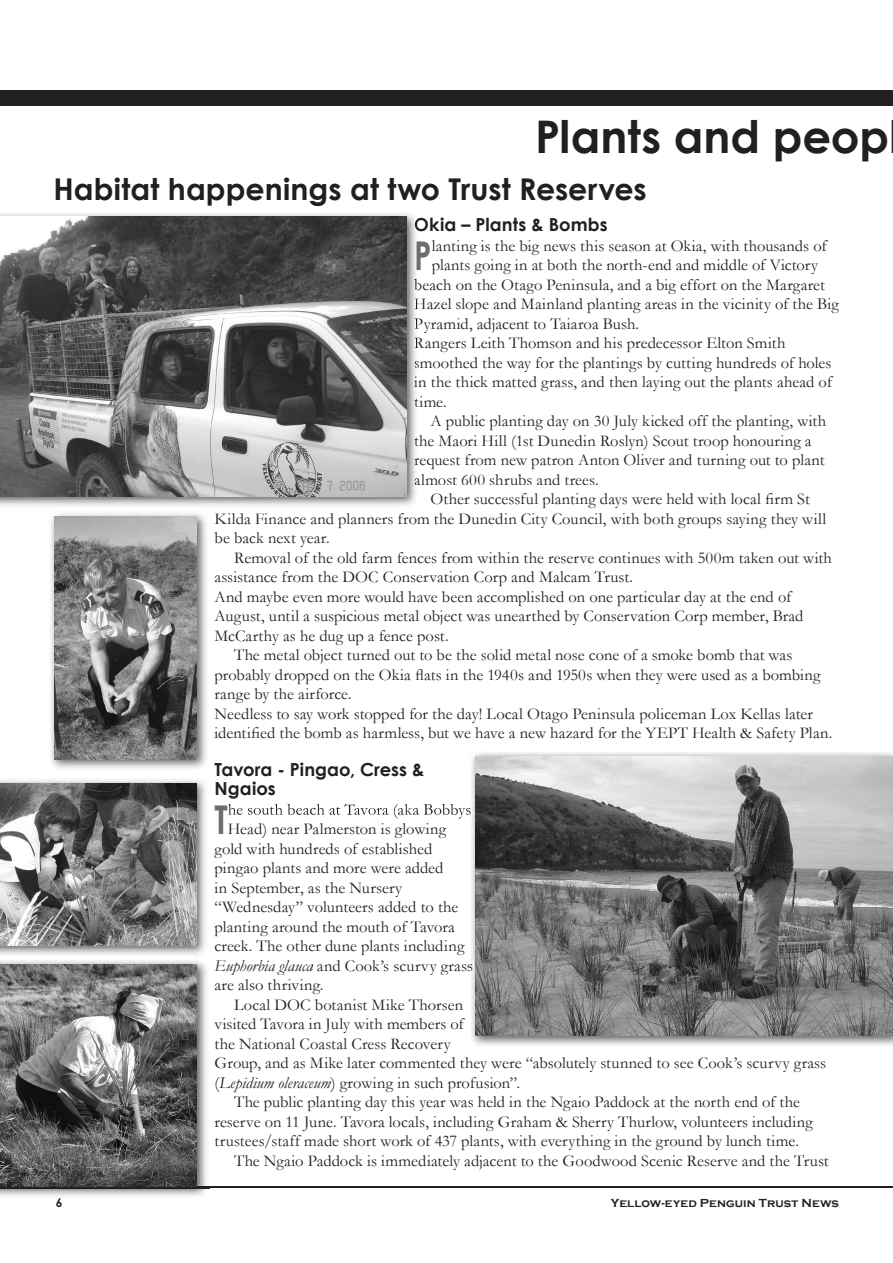
<style>
.page{position:relative;width:893px;height:1263px;background:#fff}
.page>*{position:absolute;margin:0;border:0;box-sizing:border-box;transform-origin:0 0}
.t1{font:700 45px "Century Gothic";color:#231f20}
.t2{font:700 39.6px "Century Gothic";color:#6c6d70;scale:.8 1}
.t3{font:700 30px "Century Gothic";letter-spacing:.005em;color:#231f20}
.t4{font:700 18px/19.5px "Century Gothic";letter-spacing:.005em;color:#231f20}
.t5{font:16.5px/19.5px "Garamond";letter-spacing:.005em;color:#231f20}
.t6{font:700 12px "Copperplate Gothic";letter-spacing:.01em;color:#231f20}
.t7{font:700 12px "Century Gothic";color:#231f20}
.s1{font-style:italic}
</style>
<div class="page">
<hr style="left:210px;top:1187px;width:683px;height:1px;background:#231f20">
<svg style="left:228px;top:804px;width:242px;height:15px"></svg>
<img style="left:471px;top:752px;width:422px;height:294px">
<img style="left:470px;top:960px;width:3px;height:15px">
<img style="left:475px;top:756px;width:418px;height:279px">
<img style="left:51px;top:513px;width:156px;height:256px">
<img style="left:54px;top:516px;width:143px;height:243px">
<img style="left:0;top:213px;width:417px;height:293px">
<svg style="left:415px;top:218px;width:2px;height:13px"></svg>
<img style="left:414px;top:279px;width:3px;height:15px">
<img style="left:414px;top:298px;width:3px;height:15px">
<img style="left:414px;top:318px;width:3px;height:15px">
<img style="left:414px;top:337px;width:3px;height:15px">
<svg style="left:415px;top:357px;width:2px;height:15px"></svg>
<img style="left:414px;top:376px;width:3px;height:15px">
<svg style="left:414px;top:396px;width:3px;height:11px"></svg>
<img style="left:414px;top:435px;width:3px;height:15px">
<img style="left:414px;top:454px;width:3px;height:15px">
<svg style="left:414px;top:474px;width:3px;height:11px"></svg>
<img style="left:0;top:216px;width:406px;height:280px">
<div style="left:0;top:90px;width:893px;height:15px;background:#231f20"></div>
<img style="left:0;top:779px;width:206px;height:177px">
<img style="left:0;top:783px;width:197px;height:162px">
<img style="left:0;top:960px;width:210px;height:236px">
<img style="left:0;top:1187px;width:210px;height:1px">
<img style="left:0;top:964px;width:197px;height:222px">
<h1 class="t1" style="left:535px;top:108px;width:356px">Plants and peop</h1>
<h3 class="t3" style="left:53px;top:170px;width:595px">Habitat happenings at two Trust Reserves</h3>
<p class="t4" style="left:414px;top:214px;width:195px">Okia – Plants &amp; Bombs</p>
<h2 class="t2" style="left:414px;top:231px;width:24px">P</h2>
<p class="t5" style="left:432px;top:235px;width:397px">lanting is the big news this season at Okia, with thousands of</p>
<p class="t5" style="left:432px;top:255px;width:388px">plants going in at both the north-end and middle of Victory</p>
<p class="t5" style="left:414px;top:274px;width:412px">beach on the Otago Peninsula, and a big effort on the Margaret</p>
<p class="t5" style="left:414px;top:294px;width:426px">Hazel slope and Mainland planting areas in the vicinity of the Big</p>
<p class="t5" style="left:414px;top:313px;width:227px">Pyramid, adjacent to Taiaroa Bush.</p>
<p class="t5" style="left:414px;top:333px;width:373px">Rangers Leith Thomson and his predecessor Elton Smith</p>
<p class="t5" style="left:414px;top:352px;width:419px">smoothed the way for the plantings by cutting hundreds of holes</p>
<p class="t5" style="left:414px;top:372px;width:420px">in the thick matted grass, and then laying out the plants ahead of</p>
<p class="t5" style="left:414px;top:391px;width:34px">time.</p>
<p class="t5" style="left:431px;top:411px;width:397px">A public planting day on 30 July kicked off the planting, with</p>
<p class="t5" style="left:414px;top:430px;width:399px">the Maori Hill (1st Dunedin Roslyn) Scout troop honouring a</p>
<p class="t5" style="left:414px;top:450px;width:412px">request from new patron Anton Oliver and turning out to plant</p>
<p class="t5" style="left:414px;top:469px;width:186px">almost 600 shrubs and trees.</p>
<p class="t5" style="left:431px;top:489px;width:381px">Other successful planting days were held with local firm St</p>
<p class="t5" style="left:215px;top:508px;width:613px">Kilda Finance and planners from the Dunedin City Council, with both groups saying they will</p>
<p class="t5" style="left:215px;top:528px;width:117px">be back next year.</p>
<p class="t5" style="left:234px;top:547px;width:599px">Removal of the old farm fences from within the reserve continues with 500m taken out with</p>
<p class="t5" style="left:215px;top:567px;width:420px">assistance from the DOC Conservation Corp and Malcam Trust.</p>
<p class="t5" style="left:215px;top:586px;width:578px">And maybe even more would have been accomplished on one particular day at the end of</p>
<p class="t5" style="left:215px;top:606px;width:591px">August, until a suspicious metal object was unearthed by Conservation Corp member, Brad</p>
<p class="t5" style="left:215px;top:625px;width:236px">McCarthy as he dug up a fence post.</p>
<p class="t5" style="left:234px;top:645px;width:560px">The metal object turned out to be the solid metal nose cone of a smoke bomb that was</p>
<p class="t5" style="left:215px;top:664px;width:607px">probably dropped on the Okia flats in the 1940s and 1950s when they were used as a bombing</p>
<p class="t5" style="left:215px;top:684px;width:139px">range by the airforce.</p>
<p class="t5" style="left:215px;top:703px;width:600px">Needless to say work stopped for the day! Local Otago Peninsula policeman Lox Kellas later</p>
<p class="t5" style="left:215px;top:723px;width:619px">identified the bomb as harmless, but we have a new hazard for the YEPT Health &amp; Safety Plan.</p>
<p class="t4" style="left:215px;top:759px;width:211px">Tavora - Pingao, Cress &amp;<br>Ngaios</p>
<h2 class="t2" style="left:215px;top:795px;width:18px">T</h2>
<p class="t5" style="left:215px;top:819px;width:260px;text-indent:13px">Head) near Palmerston is glowing gold with hundreds of established pingao plants and more were added<br>in September, as the Nursery “Wednesday” volunteers added to the planting around the mouth of Tavora creek. The other dune plants including <span class="s1">Euphorbia glauca</span> and Cook’s scurvy grass are also thriving.</p>
<p class="t5" style="left:234px;top:994px;width:231px">Local DOC botanist Mike Thorsen</p>
<p class="t5" style="left:215px;top:1014px;width:251px">visited Tavora in July with members of</p>
<p class="t5" style="left:215px;top:1033px;width:238px">the National Coastal Cress Recovery</p>
<p class="t5" style="left:215px;top:1053px;width:613px">Group, and as Mike later commented they were “absolutely stunned to see Cook’s scurvy grass</p>
<p class="t5" style="left:215px;top:1072px;width:307px">(<span class="s1">Lepidium oleraceum</span>) growing in such profusion”.</p>
<p class="t5" style="left:234px;top:1092px;width:568px">The public planting day this year was held in the Ngaio Paddock at the north end of the</p>
<p class="t5" style="left:215px;top:1111px;width:600px">reserve on 11 June. Tavora locals, including Graham &amp; Sherry Thurlow, volunteers including</p>
<p class="t5" style="left:215px;top:1131px;width:586px">trustees/staff made short work of 437 plants, with everything in the ground by lunch time.</p>
<p class="t5" style="left:234px;top:1150px;width:596px">The Ngaio Paddock is immediately adjacent to the Goodwood Scenic Reserve and the Trust</p>
<p class="t7" style="left:56px;top:1195px;width:8px">6</p>
<p class="t6" style="left:611px;top:1196px;width:230px">Yellow-eyed Penguin Trust News</p>
</div>
